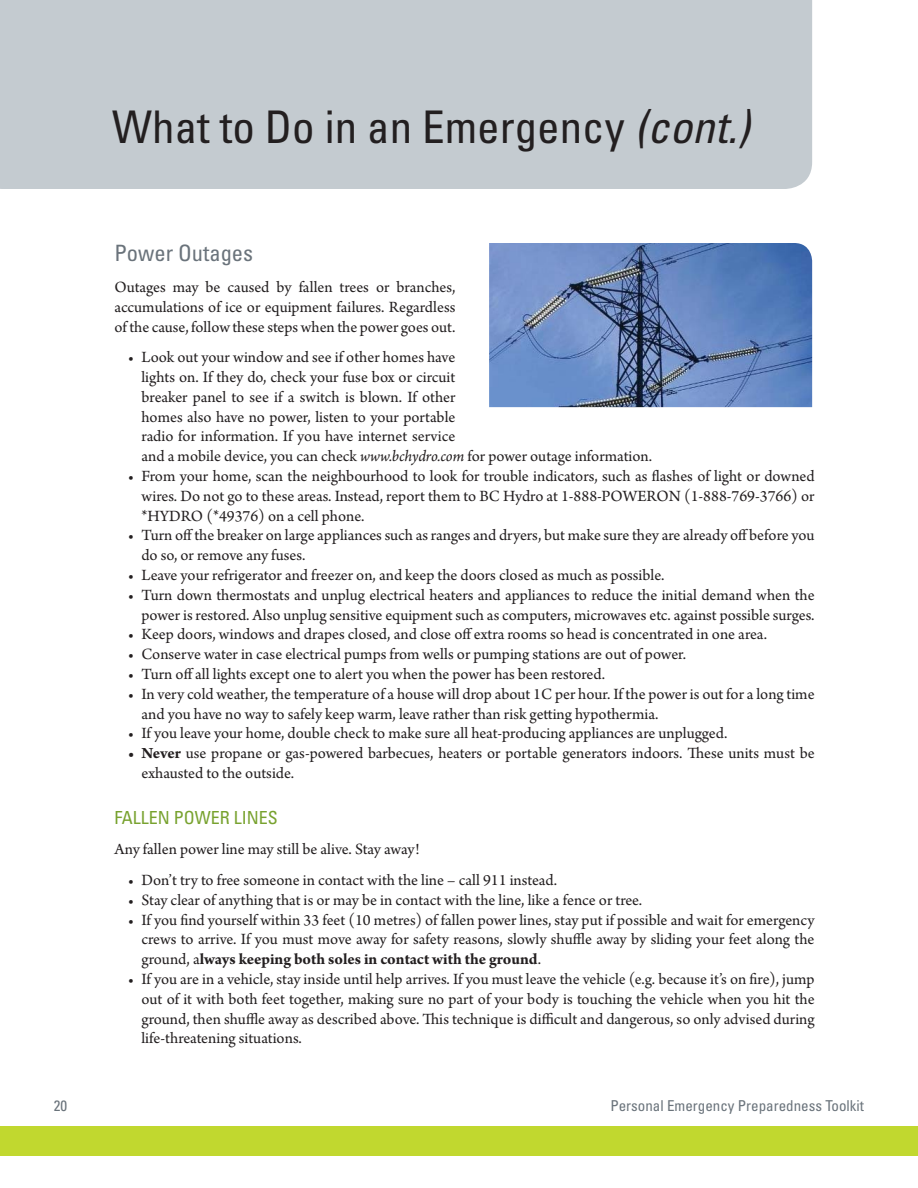
<style>
.page{position:relative;width:918px;height:1188px;background:#fff}
.page>*{position:absolute;margin:0;border:0;box-sizing:border-box;transform-origin:0 0}
.t1{font:condensed 45px "Univers";color:#231f20}
.t2{font:condensed 22.5px "Univers";color:#6a737b}
.t3{font:condensed 18px "Univers";color:#78a22f}
.t4{font:16.5px/19.8px "Arno Pro";color:#231f20;text-align:justify}
.t5{font:condensed 15px "Univers";color:#6a737b}
.s1{font-style:italic}
.s2{font-weight:700}
</style>
<div class="page">
<div style="left:0;top:0;width:812px;height:189px;background:#c4cbd0"></div>
<div style="left:0;top:1126px;width:918px;height:30px;background:#c1d82f"></div>
<img style="left:489px;top:243px;width:323px;height:164px">
<h1 class="t1" style="left:112px;top:111px;width:639px">What to Do in an Emergency <span class="s1">(cont.)</span></h1>
<h2 class="t2" style="left:114px;top:245px;width:140px">Power Outages</h2>
<p class="t4" style="left:114px;top:278px;width:342px">Outages may be caused by fallen trees or branches, accumulations of ice or equipment failures. Regardless of the cause, follow these steps when the power goes out.</p>
<p class="t4" style="left:141px;top:348px;width:512px;text-align:left;text-indent:-14px">• Look out your window and see if other homes have<br>lights on. If they do, check your fuse box or circuit<br>breaker panel to see if a switch is blown. If other<br>homes also have no power, listen to your portable<br>radio for information. If you have internet service<br>and a mobile device, you can check <span class="s1">www.bchydro.com</span> for power outage information.</p>
<p class="t4" style="left:141px;top:467px;width:675px;text-indent:-14px">• From your home, scan the neighbourhood to look for trouble indicators, such as flashes of light or downed wires. Do not go to these areas. Instead, report them to BC Hydro at 1-888-POWERON (1-888-769-3766) or *HYDRO (*49376) on a cell phone.</p>
<p class="t4" style="left:141px;top:526px;width:675px;text-indent:-13px">• Turn off the breaker on large appliances such as ranges and dryers, but make sure they are already offbefore you do so, or remove any fuses.</p>
<p class="t4" style="left:128px;top:566px;width:538px">• Leave your refrigerator and freezer on, and keep the doors closed as much as possible.</p>
<p class="t4" style="left:128px;top:586px;width:688px;text-align:right">• Turn down thermostats and unplug electrical heaters and appliances to reduce the initial demand when the power is restored. Also unplug sensitive equipment such as computers, microwaves etc. against possible surges.</p>
<p class="t4" style="left:128px;top:625px;width:641px">• Keep doors, windows and drapes closed, and close off extra rooms so head is concentrated in one area.</p>
<p class="t4" style="left:128px;top:645px;width:560px">• Conserve water in case electrical pumps from wells or pumping stations are out of power.</p>
<p class="t4" style="left:128px;top:665px;width:479px">• Turn off all lights except one to alert you when the power has been restored.</p>
<p class="t4" style="left:141px;top:685px;width:675px;text-indent:-14px">• In very cold weather, the temperature of a house will drop about 1C per hour. If the power is out for a long time and you have no way to safely keep warm, leave rather than risk getting hypothermia.</p>
<p class="t4" style="left:128px;top:724px;width:601px">• If you leave your home, double check to make sure all heat-producing appliances are unplugged.</p>
<p class="t4" style="left:141px;top:744px;width:675px;text-indent:-14px"><span class="s2">• Never</span> use propane or gas-powered barbecues, heaters or portable generators indoors. These units must be exhausted to the outside.</p>
<p class="t3" style="left:114px;top:811px;width:165px">FALLEN POWER LINES</p>
<p class="t4" style="left:114px;top:840px;width:307px">Any fallen power line may still be alive. Stay away!</p>
<p class="t4" style="left:128px;top:871px;width:431px">• Don’t try to free someone in contact with the line – call 911 instead.</p>
<p class="t4" style="left:128px;top:891px;width:516px">• Stay clear of anything that is or may be in contact with the line, like a fence or tree.</p>
<p class="t4" style="left:141px;top:911px;width:675px;text-indent:-14px">• If you find yourself within 33 feet (10 metres) of fallen power lines, stay put if possible and wait for emergency crews to arrive. If you must move away for safety reasons, slowly shuffle away by sliding your feet along the ground, a<span class="s2">lways keeping both soles in contact with the ground</span>.</p>
<p class="t4" style="left:141px;top:970px;width:675px;text-indent:-13px">• If you are in a vehicle, stay inside until help arrives. If you must leave the vehicle (e.g. because it’s on fire), jump out of it with both feet together, making sure no part of your body is touching the vehicle when you hit the ground, then shuffle away as described above. This technique is difficult and dangerous, so only advised during life-threatening situations.</p>
<p class="t5" style="left:54px;top:1100px;width:15px">20</p>
<p class="t5" style="left:610px;top:1100px;width:255px">Personal Emergency Preparedness Toolkit</p>
</div>
